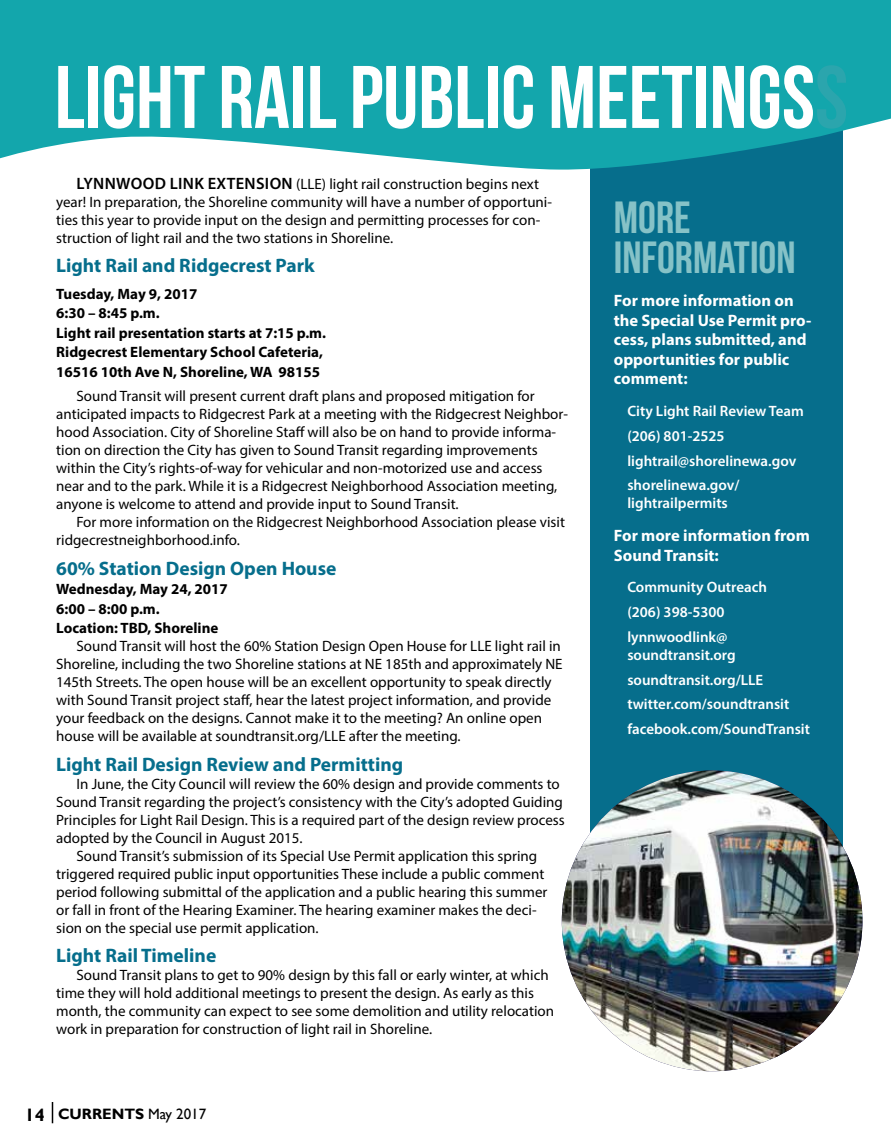
<style>
.page{position:relative;width:891px;height:1148px;background:#fff}
.page>*{position:absolute;margin:0;border:0;box-sizing:border-box;transform-origin:0 0}
.t1{font:88.5px "Bebas Neue";color:#fff}
.t2{font:45px/40.5px "Bebas Neue";color:#86c2c7}
.t3{font:700 19.5px "Myriad Pro";color:#066e8c}
.t4{font:700 16.5px/19.5px "Myriad Pro";color:#fff}
.t5{font:15px/18px "Myriad Pro";color:#000}
.t6{font:600 15px/24.8px "Myriad Pro";color:#fff}
.t7{font:700 15px/19.5px "Myriad Pro";color:#000}
.t8{font:700 15px "Gill Sans";color:#000}
.s1{color:#2ba5ad}
.s2{font-weight:600;font-size:16.5px}
.s3{font-size:18px}
.s4{font-weight:400}
</style>
<div class="page">
<div style="left:590px;top:119px;width:253px;height:768px;background:#066e8c"></div>
<svg style="left:0;top:0;width:891px;height:170px;background:#27acb2"></svg>
<img style="left:562px;top:770px;width:300px;height:301px;border-radius:150px">
<svg style="left:52px;top:1102px;width:1px;height:21px"></svg>
<h1 class="t1" style="left:55px;top:49px;width:795px">LIGHT RAIL PUBLIC MEETINGS<span class="s1">S</span></h1>
<p class="t5" style="left:56px;top:175px;width:497px;text-indent:20px"><span class="s2">LYNNWOOD LINK EXTENSION</span> (LLE) light rail construction begins next year! In preparation, the Shoreline community will have a number of opportuni&shy;ties this year to provide input on the design and permitting processes for con&shy;struction of light rail and the two stations in Shoreline.</p>
<h3 class="t3" style="left:56px;top:253px;width:260px">Light Rail and Ridgecrest Park</h3>
<p class="t7" style="left:56px;top:283px;width:271px">Tuesday, May 9, 2017<br>6:30 – 8:45 p.m.<br>Light rail presentation starts at 7:15 p.m.<br>Ridgecrest Elementary School Cafeteria,<br>16516 10th Ave N, Shoreline, WA 98155</p>
<p class="t5" style="left:56px;top:387px;width:513px;text-indent:20px">Sound Transit will present current draft plans and proposed mitigation for anticipated impacts to Ridgecrest Park at a meeting with the Ridgecrest Neighbor&shy;hood Association. City of Shoreline Staff will also be on hand to provide informa&shy;tion on direction the City has given to Sound Transit regarding improvements within the City’s rights-of-way for vehicular and non-motorized use and access near and to the park. While it is a Ridgecrest Neighborhood Association meeting, anyone is welcome to attend and provide input to Sound Transit.</p>
<p class="t5" style="left:56px;top:513px;width:510px;text-indent:20px">For more information on the Ridgecrest Neighborhood Association please visit ridgecrestneighborhood.info.</p>
<h3 class="t3" style="left:56px;top:555px;width:282px">60% Station Design Open House</h3>
<p class="t7" style="left:56px;top:579px;width:173px">Wednesday, May 24, 2017<br>6:00 – 8:00 p.m.<br>Location: TBD, Shoreline</p>
<p class="t5" style="left:56px;top:637px;width:508px;text-indent:20px">Sound Transit will host the 60% Station Design Open House for LLE light rail in Shoreline, including the two Shoreline stations at NE 185th and approximately NE 145th Streets. The open house will be an excellent opportunity to speak directly with Sound Transit project staff, hear the latest project information, and provide your feedback on the designs. Cannot make it to the meeting? An online open house will be available at soundtransit.org/LLE after the meeting.</p>
<h3 class="t3" style="left:56px;top:751px;width:349px">Light Rail Design Review and Permitting</h3>
<p class="t5" style="left:76px;top:774px;width:485px">In June, the City Council will review the 60% design and provide comments to</p>
<p class="t5" style="left:56px;top:792px;width:508px">Sound Transit regarding the project’s consistency with the City’s adopted Guiding</p>
<p class="t5" style="left:56px;top:810px;width:510px">Principles for Light Rail Design. This is a required part of the design review process</p>
<p class="t5" style="left:56px;top:828px;width:248px">adopted by the Council in August 2015.</p>
<p class="t5" style="left:76px;top:846px;width:462px">Sound Transit’s submission of its Special Use Permit application this spring</p>
<p class="t5" style="left:56px;top:864px;width:490px">triggered required public input opportunities These include a public comment</p>
<p class="t5" style="left:56px;top:882px;width:493px">period following submittal of the application and a public hearing this summer</p>
<p class="t5" style="left:56px;top:900px;width:482px">or fall in front of the Hearing Examiner. The hearing examiner makes the deci-</p>
<p class="t5" style="left:56px;top:918px;width:264px">sion on the special use permit application.</p>
<h3 class="t3" style="left:56px;top:942px;width:162px">Light Rail Timeline</h3>
<p class="t5" style="left:56px;top:965px;width:499px;text-indent:20px">Sound Transit plans to get to 90% design by this fall or early winter, at which time they will hold additional meetings to present the design. As early as this month, the community can expect to see some demolition and utility relocation work in preparation for construction of light rail in Shoreline.</p>
<p class="t8" style="left:25px;top:1105px;width:183px"><span class="s3">14</span> CURRENTS <span class="s4">May 2017</span></p>
<h2 class="t2" style="left:614px;top:196px;width:183px">MORE<br>INFORMATION</h2>
<p class="t4" style="left:614px;top:290px;width:199px">For more information on the Special Use Permit pro&shy;cess, plans submitted, and opportunities for public comment:</p>
<p class="t6" style="left:627px;top:398px;width:178px">City Light Rail Review Team (206) 801-2525 lightrail@shorelinewa.gov shorelinewa.gov/</p>
<p class="t6" style="left:627px;top:490px;width:102px">lightrailpermits</p>
<p class="t4" style="left:614px;top:525px;width:198px">For more information from<br>Sound Transit:</p>
<p class="t6" style="left:627px;top:574px;width:141px">Community Outreach (206) 398-5300 lynnwoodlink@</p>
<p class="t6" style="left:627px;top:642px;width:184px">soundtransit.org soundtransit.org/LLE twitter.com/soundtransit facebook.com/SoundTransit</p>
</div>
